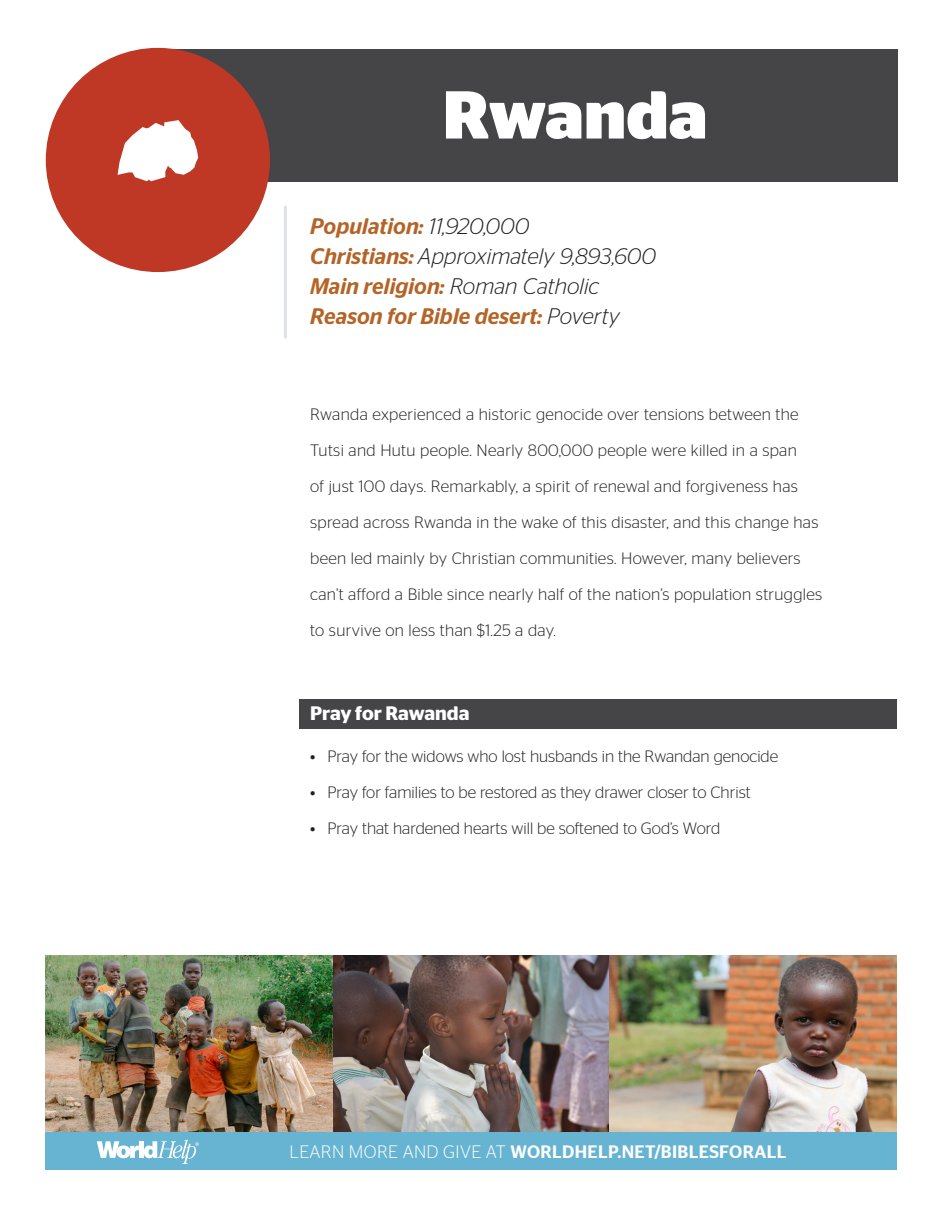
<style>
.page{position:relative;width:945px;height:1215px;background:#fff}
.page>*{position:absolute;margin:0;border:0;box-sizing:border-box;transform-origin:0 0}
.t1{font:700 67.5px "Stag Sans";color:#fff}
.t2{font:italic 500 22.5px "Stag Sans";color:#b46427}
.t3{font:italic 300 22.5px "Stag Sans";color:#231f20}
.t4{font:600 19.5px "Stag Sans";letter-spacing:-.005em;color:#fff}
.t5{font:500 18px "Stag Sans";letter-spacing:.02em;color:#fff}
.t6{font:300 16.5px/36px "Stag Sans";letter-spacing:.02em;color:#231f20}
.t7{font:300 16.5px "Stag Sans";color:#231f20}
.s1{font-weight:300;color:#231f20}
.s2{font-weight:500;color:#b46427}
.s3{font-weight:400}
.s4{font-weight:300}
</style>
<div class="page">
<div style="left:172px;top:49px;width:726px;height:132px;background:#454548"></div>
<div style="left:300px;top:700px;width:597px;height:29px;background:#454548"></div>
<hr style="left:284px;top:206px;width:3px;height:132px;background:#dde2e6">
<div style="left:45px;top:1132px;width:852px;height:38px;background:#67b4d2"></div>
<svg style="left:97px;top:1140px;width:102px;height:24px"></svg>
<div style="left:46px;top:48px;width:224px;height:224px;background:#bf3826;border-radius:50%"></div>
<img style="left:333px;top:956px;width:276px;height:176px">
<img style="left:609px;top:956px;width:288px;height:176px">
<img style="left:45px;top:956px;width:288px;height:176px">
<svg style="left:118px;top:120px;width:80px;height:61px"></svg>
<p class="t1" style="left:443px;top:76px;width:266px">Rwanda</p>
<p class="t2" style="left:310px;top:213px;width:221px">Population: <span class="s1">11,920,000</span></p>
<p class="t3" style="left:310px;top:244px;width:347px"><span class="s2">Christians:</span> Approximately 9,893,600</p>
<p class="t2" style="left:310px;top:273px;width:291px">Main religion: <span class="s1">Roman Catholic</span></p>
<p class="t2" style="left:310px;top:303px;width:311px">Reason for Bible desert: <span class="s1">Poverty</span></p>
<p class="t6" style="left:310px;top:396px;width:514px">Rwanda experienced a historic genocide over tensions between the Tutsi and Hutu people. Nearly 800,000 people were killed in a span<br>of just 100 days. Remarkably, a spirit of renewal and forgiveness has spread across Rwanda in the wake of this disaster, and this change has been led mainly by Christian communities. However, many believers can’t afford a Bible since nearly half of the nation’s population struggles to survive on less than $1.25 a day.</p>
<p class="t4" style="left:310px;top:702px;width:161px">Pray for Rawanda</p>
<p class="t7" style="left:310px;top:747px;width:470px"><span class="s3">•</span> Pray for the widows who lost husbands in the Rwandan genocide</p>
<p class="t7" style="left:310px;top:783px;width:442px"><span class="s3">•</span> Pray for families to be restored as they drawer closer to Christ</p>
<p class="t7" style="left:310px;top:819px;width:412px"><span class="s3">•</span> Pray that hardened hearts will be softened to God’s Word</p>
<p class="t5" style="left:289px;top:1142px;width:499px"><span class="s4">LEARN MORE AND GIVE AT</span> WORLDHELP.NET/BIBLESFORALL</p>
</div>
